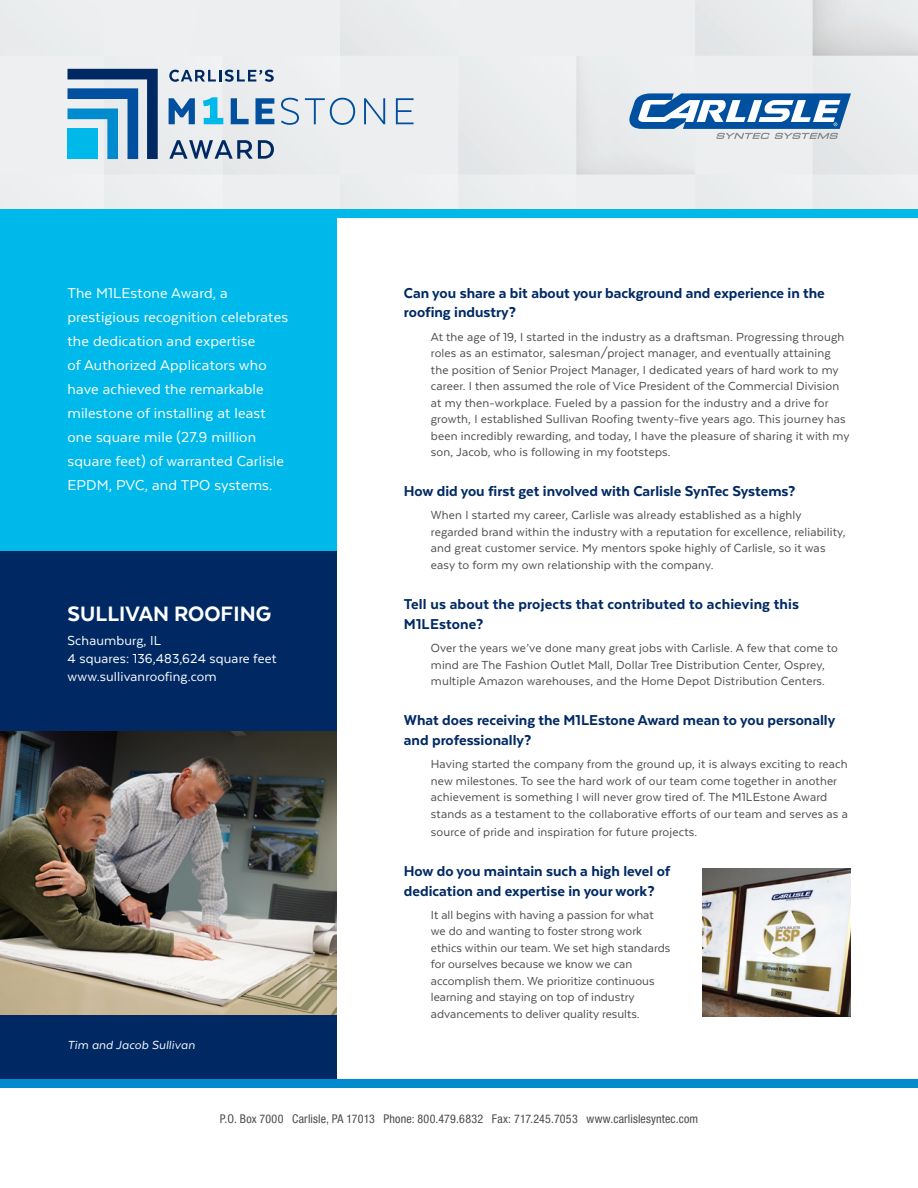
<style>
.page{position:relative;width:918px;height:1188px;background:#fff}
.page>*{position:absolute;margin:0;border:0;box-sizing:border-box;transform-origin:0 0}
.t1{font:800 24px "Texta";color:#fff}
.M1lestone_Question{font:800 16.5px/19.8px "Texta";color:#002964}
.t2{font:16.5px/24px "Texta";letter-spacing:.01em;color:#fff}
.t3{font:15px "Texta";letter-spacing:.01em;color:#fff}
.M1lestone_text{font:13.5px/16.5px "Texta";letter-spacing:.01em;color:#4b4c4d}
.t4{font:italic 13.5px "Texta";letter-spacing:.01em;color:#fff}
.t5{font:condensed 12px "Helvetica Neue LT Pro";letter-spacing:.015em;color:#4b4c4d}
</style>
<div class="page">
<div style="left:0;top:218px;width:336px;height:346px;background:#00b9eb"></div>
<div style="left:0;top:552px;width:336px;height:527px;background:#002964"></div>
<div style="left:0;top:0;width:918px;height:213px;background:#f2f3f4"></div>
<svg style="left:68px;top:69px;width:90px;height:90px"></svg>
<div style="left:68px;top:129px;width:30px;height:30px;background:#00b9eb"></div>
<svg style="left:169px;top:98px;width:26px;height:26px"></svg>
<svg style="left:203px;top:97px;width:20px;height:27px"></svg>
<svg style="left:231px;top:98px;width:18px;height:26px"></svg>
<svg style="left:256px;top:98px;width:18px;height:26px"></svg>
<svg style="left:281px;top:98px;width:18px;height:27px"></svg>
<svg style="left:305px;top:98px;width:50px;height:27px"></svg>
<svg style="left:364px;top:98px;width:21px;height:26px"></svg>
<svg style="left:396px;top:98px;width:18px;height:26px"></svg>
<svg style="left:169px;top:140px;width:83px;height:19px"></svg>
<svg style="left:258px;top:140px;width:16px;height:19px"></svg>
<svg style="left:169px;top:70px;width:105px;height:12px"></svg>
<div style="left:0;top:210px;width:918px;height:8px;background:#00b9eb"></div>
<svg style="left:629px;top:93px;width:222px;height:46px"></svg>
<img style="left:0;top:732px;width:336px;height:282px">
<img style="left:702px;top:868px;width:148px;height:148px">
<div style="left:0;top:1079px;width:918px;height:8px;background:#008bcf"></div>
<p class="t2" style="left:68px;top:281px;width:222px">The M1LEstone Award, a prestigious recognition celebrates the dedication and expertise<br>of Authorized Applicators who have achieved the remarkable milestone of installing at least one square mile (27.9 million square feet) of warranted Carlisle<br>EPDM, PVC, and TPO systems.</p>
<p class="t1" style="left:68px;top:601px;width:205px">SULLIVAN ROOFING</p>
<p class="t3" style="left:68px;top:633px;width:95px">Schaumburg, IL</p>
<p class="t3" style="left:68px;top:651px;width:211px">4 squares: 136,483,624 square feet</p>
<p class="t3" style="left:68px;top:669px;width:151px">www.sullivanroofing.com</p>
<p class="t4" style="left:68px;top:1038px;width:129px">Tim and Jacob Sullivan</p>
<p class="M1lestone_Question" style="left:404px;top:283px;width:422px">Can you share a bit about your background and experience in the roofing industry?</p>
<p class="M1lestone_text" style="left:431px;top:328px;width:420px">At the age of 19, I started in the industry as a draftsman. Progressing through roles as an estimator, salesman/project manager, and eventually attaining the position of Senior Project Manager, I dedicated years of hard work to my career. I then assumed the role of Vice President of the Commercial Division at my then-workplace. Fueled by a passion for the industry and a drive for growth, I established Sullivan Roofing twenty-five years ago. This journey has been incredibly rewarding, and today, I have the pleasure of sharing it with my son, Jacob, who is following in my footsteps.</p>
<p class="M1lestone_Question" style="left:404px;top:481px;width:393px">How did you first get involved with Carlisle SynTec Systems?</p>
<p class="M1lestone_text" style="left:431px;top:507px;width:416px">When I started my career, Carlisle was already established as a highly regarded brand within the industry with a reputation for excellence, reliability, and great customer service. My mentors spoke highly of Carlisle, so it was easy to form my own relationship with the company.</p>
<p class="M1lestone_Question" style="left:404px;top:594px;width:397px">Tell us about the projects that contributed to achieving this<br>M1LEstone?</p>
<p class="M1lestone_text" style="left:431px;top:640px;width:409px">Over the years we’ve done many great jobs with Carlisle. A few that come to mind are The Fashion Outlet Mall, Dollar Tree Distribution Center, Osprey, multiple Amazon warehouses, and the Home Depot Distribution Centers.</p>
<p class="M1lestone_Question" style="left:404px;top:710px;width:433px">What does receiving the M1LEstone Award mean to you personally and professionally?</p>
<p class="M1lestone_text" style="left:431px;top:756px;width:419px">Having started the company from the ground up, it is always exciting to reach new milestones. To see the hard work of our team come together in another achievement is something I will never grow tired of. The M1LEstone Award stands as a testament to the collaborative efforts of our team and serves as a</p>
<p class="M1lestone_text" style="left:431px;top:823px;width:268px">source of pride and inspiration for future projects.</p>
<p class="M1lestone_Question" style="left:404px;top:861px;width:268px">How do you maintain such a high level of dedication and expertise in your work?</p>
<p class="M1lestone_text" style="left:431px;top:906px;width:241px">It all begins with having a passion for what we do and wanting to foster strong work ethics within our team. We set high standards for ourselves because we know we can accomplish them. We prioritize continuous learning and staying on top of industry advancements to deliver quality results.</p>
<p class="t5" style="left:220px;top:1111px;width:480px">P.O. Box 7000 Carlisle, PA 17013 Phone: 800.479.6832 Fax: 717.245.7053 www.carlislesyntec.com</p>
</div>
